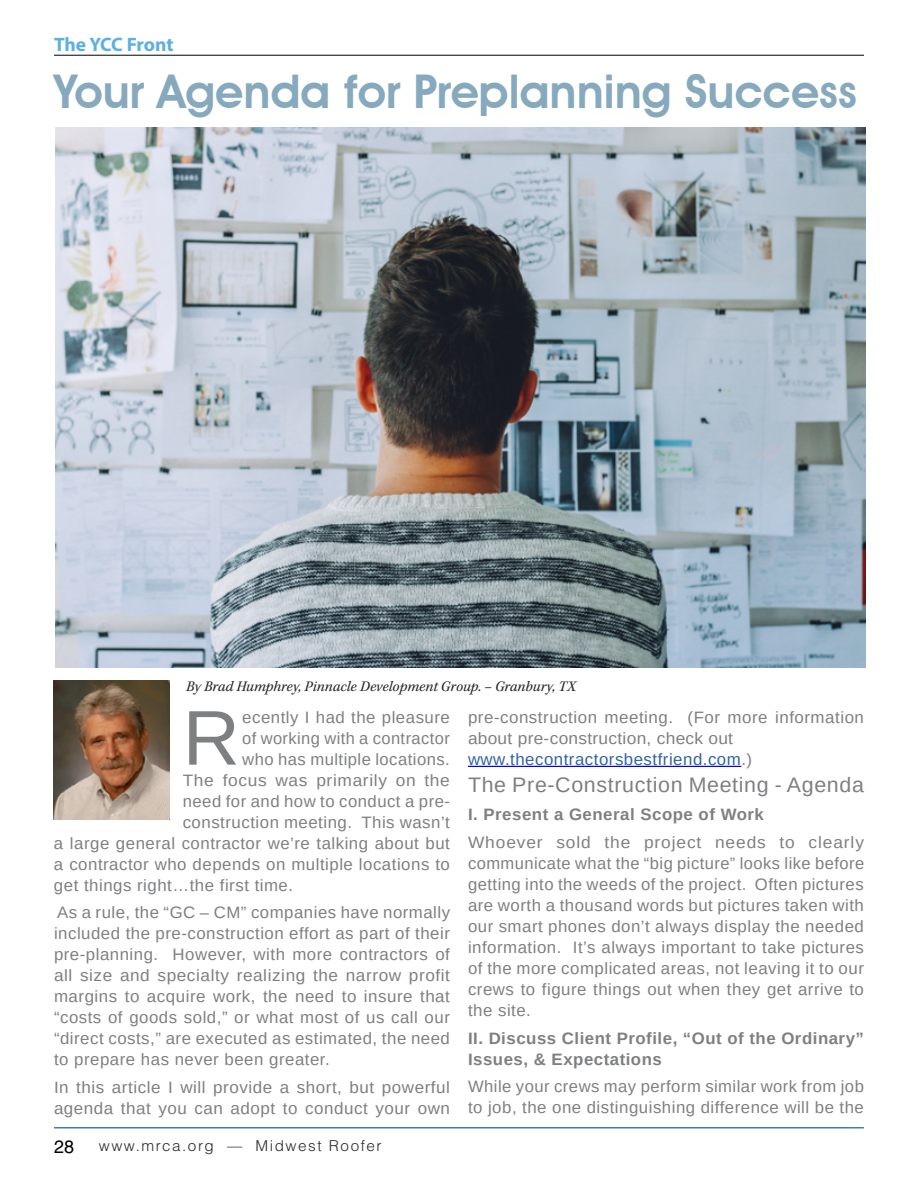
<style>
.page{position:relative;width:918px;height:1188px;background:#fff}
.page>*{position:absolute;margin:0;border:0;box-sizing:border-box;transform-origin:0 0}
.t1{font:77.55px "Arimo";color:#7d7f81}
.t2{font:600 46.5px "Avant Garde IT Cby BT";color:#6894ad}
.t3{font:21px "Arimo";letter-spacing:.03em;color:#7d7f81}
.t4{font:700 19.5px "Myriad Pro";letter-spacing:-.01em;color:#5dafe2}
.t5{font:18px "Helvetica LT Std";color:#000}
.t6{font:16.5px/21px "Arimo";letter-spacing:.03em;color:#7d7f81}
.t7{font:16.5px/21px "Arimo";letter-spacing:.03em;color:#7d7f81;text-align:justify;scale:1.05 1}
.t8{font:700 16.5px/21px "Arimo";letter-spacing:.03em;color:#7d7f81}
.t9{font:italic 15px "Kepler Std";color:#292829}
.t10{font:300 15px "Helvetica LT Std";letter-spacing:.1em;color:#292829}
.s1{color:#2f63a2}
</style>
<div class="page">
<hr style="left:54px;top:55px;width:810px;height:1px;background:#000">
<hr style="left:468px;top:766px;width:273px;height:1px;background:#00f">
<hr style="left:54px;top:1127px;width:810px;height:1px;background:#004fa3">
<img style="left:54px;top:681px;width:115px;height:138px">
<img style="left:55px;top:127px;width:810px;height:540px">
<p class="t4" style="left:54px;top:31px;width:121px">The YCC Front</p>
<h2 class="t2" style="left:54px;top:64px;width:805px">Your Agenda for Preplanning Success</h2>
<p class="t9" style="left:186px;top:678px;width:391px">By Brad Humphrey, Pinnacle Development Group. – Granbury, TX</p>
<h1 class="t1" style="left:183px;top:689px;width:59px">R</h1>
<p class="t6" style="left:242px;top:707px;width:209px">ecently I had the pleasure</p>
<p class="t6" style="left:242px;top:728px;width:209px">of working with a contractor</p>
<p class="t6" style="left:242px;top:749px;width:209px">who has multiple locations.</p>
<p class="t7" style="left:183px;top:770px;width:256px">The focus was primarily on the</p>
<p class="t6" style="left:183px;top:791px;width:269px">need for and how to conduct a pre-</p>
<p class="t6" style="left:183px;top:812px;width:269px">construction meeting. This wasn’t</p>
<p class="t6" style="left:54px;top:833px;width:397px">a large general contractor we’re talking about but</p>
<p class="t6" style="left:54px;top:854px;width:397px">a contractor who depends on multiple locations to</p>
<p class="t6" style="left:54px;top:875px;width:241px">get things right…the first time.</p>
<p class="t6" style="left:54px;top:902px;width:398px;text-align:justify">As a rule, the “GC – CM” companies have normally included the pre-construction effort as part of their pre-planning. However, with more contractors of all size and specialty realizing the narrow profit margins to acquire work, the need to insure that “costs of goods sold,” or what most of us call our “direct costs,” are executed as estimated, the need to prepare has never been greater.</p>
<p class="t6" style="left:54px;top:1077px;width:398px">In this article I will provide a short, but powerful agenda that you can adopt to conduct your own</p>
<p class="t5" style="left:54px;top:1136px;width:22px">28</p>
<p class="t10" style="left:99px;top:1136px;width:284px">www.mrca.org — Midwest Roofer</p>
<p class="t6" style="left:468px;top:707px;width:398px">pre-construction meeting. (For more information about pre-construction, check out <span class="s1">www.thecontractorsbestfriend.com</span>.)</p>
<p class="t3" style="left:468px;top:772px;width:397px">The Pre-Construction Meeting - Agenda</p>
<p class="t8" style="left:468px;top:804px;width:298px">I. Present a General Scope of Work</p>
<p class="t7" style="left:468px;top:832px;width:379px">Whoever sold the project needs to clearly communicate what the “big picture” looks like before getting into the weeds of the project. Often pictures are worth a thousand words but pictures taken with our smart phones don’t always display the needed information. It’s always important to take pictures of the more complicated areas, not leaving it to our crews to figure things out when they get arrive to the site.</p>
<p class="t8" style="left:468px;top:1028px;width:397px">II. Discuss Client Profile, “Out of the Ordinary”<br>Issues, &amp; Expectations</p>
<p class="t6" style="left:468px;top:1076px;width:397px">While your crews may perform similar work from job to job, the one distinguishing difference will be the</p>
</div>
